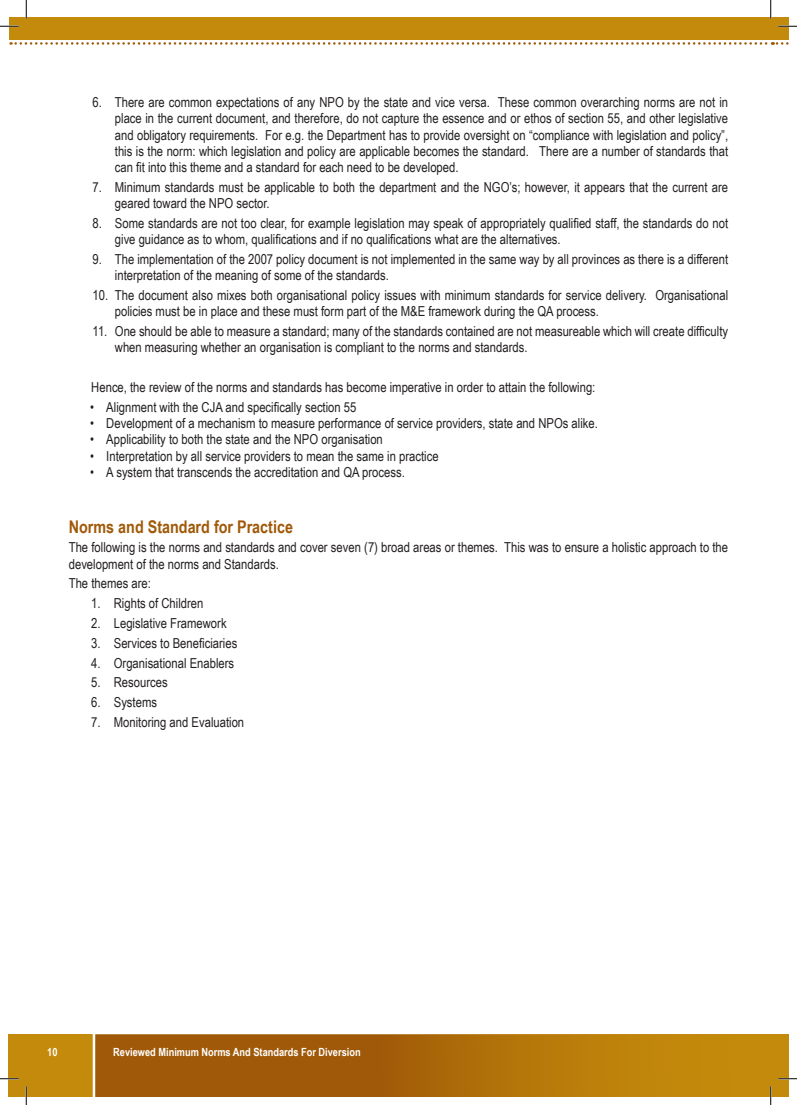
<style>
.page{position:relative;width:797px;height:1105px;background:#fff}
.page>*{position:absolute;margin:0;border:0;box-sizing:border-box;transform-origin:0 0}
.t1{font:700 17.5px "Arial Narrow";color:#a05908}
.List_Paragraph{font:13.75px/16.2px "Arial Narrow";color:#231f20}
.bullets{font:13.75px "Arial Narrow";color:#231f20}
.t2{font:700 11.25px "Arial Narrow";color:#fff}
</style>
<div class="page">
<div style="left:9px;top:1034px;width:761px;height:62px;background:#c48a0c"></div>
<svg style="left:93px;top:1034px;width:677px;height:62px"></svg>
<div style="left:9px;top:17px;width:762px;height:23px;background:#c48a0c"></div>
<svg style="left:11px;top:42px;width:777px;height:3px"></svg>
<div style="left:770px;top:17px;width:18px;height:23px;background:#c48a0c"></div>
<svg style="left:0;top:25px;width:19px;height:2px"></svg>
<svg style="left:778px;top:25px;width:19px;height:2px"></svg>
<svg style="left:0;top:1078px;width:19px;height:1px"></svg>
<svg style="left:25px;top:0;width:2px;height:19px"></svg>
<svg style="left:25px;top:1086px;width:2px;height:19px"></svg>
<svg style="left:770px;top:0;width:1px;height:19px"></svg>
<svg style="left:770px;top:1034px;width:27px;height:71px"></svg>
<p class="List_Paragraph" style="left:115px;top:94px;width:615px;text-align:justify;text-indent:-22px">6. There are common expectations of any NPO by the state and vice versa. These common overarching norms are not in place in the current document, and therefore, do not capture the essence and or ethos of section 55, and other legislative and obligatory requirements. For e.g. the Department has to provide oversight on “compliance with legislation and policy”, this is the norm: which legislation and policy are applicable becomes the standard. There are a number of standards that can fit into this theme and a standard for each need to be developed.</p>
<p class="List_Paragraph" style="left:115px;top:178px;width:614px;text-indent:-22px">7. Minimum standards must be applicable to both the department and the NGO’s; however, it appears that the current are geared toward the NPO sector.</p>
<p class="List_Paragraph" style="left:115px;top:214px;width:614px;text-indent:-22px">8. Some standards are not too clear, for example legislation may speak of appropriately qualified staff, the standards do not give guidance as to whom, qualifications and if no qualifications what are the alternatives.</p>
<p class="List_Paragraph" style="left:115px;top:251px;width:614px;text-indent:-22px">9. The implementation of the 2007 policy document is not implemented in the same way by all provinces as there is a different interpretation of the meaning of some of the standards.</p>
<p class="List_Paragraph" style="left:115px;top:287px;width:614px;text-indent:-22px">10. The document also mixes both organisational policy issues with minimum standards for service delivery. Organisational policies must be in place and these must form part of the M&amp;E framework during the QA process.</p>
<p class="List_Paragraph" style="left:115px;top:323px;width:614px;text-indent:-22px">11. One should be able to measure a standard; many of the standards contained are not measureable which will create difficulty when measuring whether an organisation is compliant to the norms and standards.</p>
<p class="List_Paragraph" style="left:91px;top:378px;width:505px">Hence, the review of the norms and standards has become imperative in order to attain the following:</p>
<p class="bullets" style="left:90px;top:397px;width:268px">• Alignment with the CJA and specifically section 55</p>
<p class="bullets" style="left:90px;top:413px;width:509px">• Development of a mechanism to measure performance of service providers, state and NPOs alike.</p>
<p class="bullets" style="left:90px;top:429px;width:294px">• Applicability to both the state and the NPO organisation</p>
<p class="bullets" style="left:90px;top:446px;width:350px">• Interpretation by all service providers to mean the same in practice</p>
<p class="bullets" style="left:90px;top:462px;width:316px">• A system that transcends the accreditation and QA process.</p>
<p class="t1" style="left:69px;top:513px;width:226px">Norms and Standard for Practice</p>
<p class="List_Paragraph" style="left:69px;top:539px;width:661px">The following is the norms and standards and cover seven (7) broad areas or themes. This was to ensure a holistic approach to the development of the norms and Standards.</p>
<p class="List_Paragraph" style="left:69px;top:575px;width:84px">The themes are:</p>
<p class="List_Paragraph" style="left:91px;top:595px;width:114px">1. Rights of Children</p>
<p class="List_Paragraph" style="left:91px;top:615px;width:137px">2. Legislative Framework</p>
<p class="List_Paragraph" style="left:91px;top:634px;width:147px">3. Services to Beneficiaries</p>
<p class="List_Paragraph" style="left:91px;top:654px;width:144px">4. Organisational Enablers</p>
<p class="List_Paragraph" style="left:91px;top:674px;width:78px">5. Resources</p>
<p class="List_Paragraph" style="left:91px;top:694px;width:67px">6. Systems</p>
<p class="List_Paragraph" style="left:91px;top:713px;width:154px">7. Monitoring and Evaluation</p>
<p class="t2" style="left:47px;top:1043px;width:12px">10</p>
<p class="t2" style="left:113px;top:1043px;width:249px">Reviewed Minimum Norms And Standards For Diversion</p>
</div>
